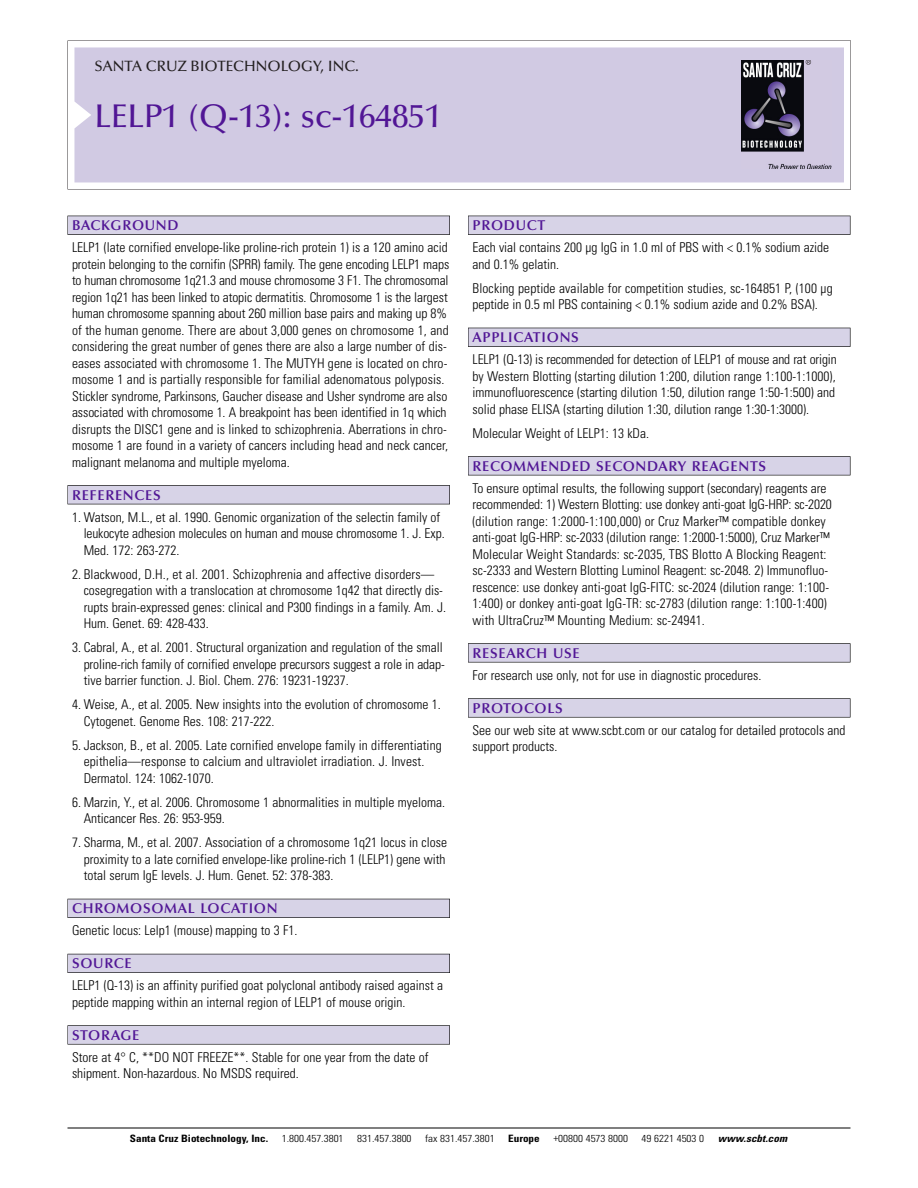
<style>
.page{position:relative;width:918px;height:1188px;background:#fff}
.page>*{position:absolute;margin:0;border:0;box-sizing:border-box;transform-origin:0 0}
.t1{font:500 33px "Optima";color:#511695}
.t2{font:500 15px "Optima";color:#231f20}
.t3{font:600 14.25px "Optima";letter-spacing:.05em;color:#511695}
.t4{font:300 condensed 13.5px/16.5px "Univers";color:#000}
.t5{font:300 condensed 10.2px "Univers";color:#000;scale:1.1 1}
.t6{font:700 condensed 10.2px "Univers";color:#000;scale:1.1 1}
.t7{font:italic 700 condensed 10.2px "Univers";letter-spacing:.005em;color:#000;scale:1.1 1}
</style>
<div class="page">
<svg style="left:68px;top:40px;width:783px;height:149px"></svg>
<div style="left:74px;top:47px;width:770px;height:135px;background:#d1cae3"></div>
<img style="left:741px;top:60px;width:90px;height:108px">
<div style="left:68px;top:216px;width:382px;height:19px;background:#525155"></div>
<div style="left:68px;top:216px;width:381px;height:18px;background:#d7d3e7"></div>
<div style="left:68px;top:485px;width:382px;height:19px;background:#525155"></div>
<div style="left:68px;top:486px;width:381px;height:18px;background:#d7d3e7"></div>
<div style="left:68px;top:899px;width:382px;height:19px;background:#525158"></div>
<div style="left:68px;top:899px;width:381px;height:18px;background:#d7d3e7"></div>
<div style="left:68px;top:954px;width:382px;height:19px;background:#54535a"></div>
<div style="left:68px;top:954px;width:381px;height:18px;background:#d7d3e7"></div>
<svg style="left:68px;top:1025px;width:382px;height:20px"></svg>
<div style="left:68px;top:1026px;width:381px;height:18px;background:#d7d3e7"></div>
<div style="left:468px;top:216px;width:382px;height:19px;background:#525155"></div>
<div style="left:468px;top:216px;width:382px;height:18px;background:#d7d3e7"></div>
<div style="left:468px;top:328px;width:382px;height:19px;background:#515055"></div>
<div style="left:468px;top:328px;width:382px;height:18px;background:#d7d3e7"></div>
<div style="left:468px;top:456px;width:382px;height:19px;background:#545357"></div>
<div style="left:468px;top:457px;width:382px;height:18px;background:#d7d3e7"></div>
<div style="left:468px;top:643px;width:382px;height:19px;background:#575759"></div>
<div style="left:468px;top:644px;width:382px;height:18px;background:#d7d3e7"></div>
<svg style="left:468px;top:698px;width:382px;height:20px"></svg>
<div style="left:468px;top:699px;width:382px;height:18px;background:#d7d3e7"></div>
<hr style="left:68px;top:1128px;width:782px;height:1px;background:#000">
<p class="t2" style="left:94px;top:61px;width:266px">SANTA CRUZ BIOTECHNOLOGY, INC.</p>
<h1 class="t1" style="left:94px;top:103px;width:349px">LELP1 (Q-13): sc-164851</h1>
<p class="t3" style="left:72px;top:219px;width:108px">BACKGROUND</p>
<p class="t4" style="left:72px;top:240px;width:379px">LELP1 (late cornified envelope-like proline-rich protein 1) is a 120 amino acid protein belonging to the cornifin (SPRR) family. The gene encoding LELP1 maps to human chromosome 1q21.3 and mouse chromosome 3 F1. The chromosomal region 1q21 has been linked to atopic dermatitis. Chromosome 1 is the largest human chromosome spanning about 260 million base pairs and making up 8% of the human genome. There are about 3,000 genes on chromosome 1, and considering the great number of genes there are also a large number of dis&shy;eases associated with chromosome 1. The MUTYH gene is located on chro&shy;mosome 1 and is partially responsible for familial adenomatous polyposis.<br>Stickler syndrome, Parkinsons, Gaucher disease and Usher syndrome are also associated with chromosome 1. A breakpoint has been identified in 1q which disrupts the DISC1 gene and is linked to schizophrenia. Aberrations in chro&shy;mosome 1 are found in a variety of cancers including head and neck cancer, malignant melanoma and multiple myeloma.</p>
<p class="t3" style="left:72px;top:489px;width:90px">REFERENCES</p>
<p class="t4" style="left:84px;top:510px;width:362px;text-indent:-12px">1. Watson, M.L., et al. 1990. Genomic organization of the selectin family of leukocyte adhesion molecules on human and mouse chromosome 1. J. Exp.<br>Med. 172: 263-272.</p>
<p class="t4" style="left:84px;top:567px;width:364px;text-indent:-12px">2. Blackwood, D.H., et al. 2001. Schizophrenia and affective disorders— cosegregation with a translocation at chromosome 1q42 that directly dis&shy;rupts brain-expressed genes: clinical and P300 findings in a family. Am. J.<br>Hum. Genet. 69: 428-433.</p>
<p class="t4" style="left:84px;top:640px;width:363px;text-indent:-12px">3. Cabral, A., et al. 2001. Structural organization and regulation of the small proline-rich family of cornified envelope precursors suggest a role in adap&shy;tive barrier function. J. Biol. Chem. 276: 19231-19237.</p>
<p class="t4" style="left:84px;top:697px;width:359px;text-indent:-12px">4. Weise, A., et al. 2005. New insights into the evolution of chromosome 1.<br>Cytogenet. Genome Res. 108: 217-222.</p>
<p class="t4" style="left:84px;top:738px;width:360px;text-indent:-12px">5. Jackson, B., et al. 2005. Late cornified envelope family in differentiating epithelia—response to calcium and ultraviolet irradiation. J. Invest.<br>Dermatol. 124: 1062-1070.</p>
<p class="t4" style="left:84px;top:795px;width:363px;text-indent:-12px">6. Marzin, Y., et al. 2006. Chromosome 1 abnormalities in multiple myeloma.<br>Anticancer Res. 26: 953-959.</p>
<p class="t4" style="left:84px;top:835px;width:365px;text-align:justify;text-indent:-12px">7. Sharma, M., et al. 2007. Association of a chromosome 1q21 locus in close proximity to a late cornified envelope-like proline-rich 1 (LELP1) gene with total serum IgE levels. J. Hum. Genet. 52: 378-383.</p>
<p class="t3" style="left:72px;top:903px;width:207px">CHROMOSOMAL LOCATION</p>
<p class="t4" style="left:72px;top:923px;width:227px">Genetic locus: Lelp1 (mouse) mapping to 3 F1.</p>
<p class="t3" style="left:72px;top:958px;width:61px">SOURCE</p>
<p class="t4" style="left:72px;top:978px;width:373px">LELP1 (Q-13) is an affinity purified goat polyclonal antibody raised against a peptide mapping within an internal region of LELP1 of mouse origin.</p>
<p class="t3" style="left:72px;top:1029px;width:69px">STORAGE</p>
<p class="t4" style="left:72px;top:1050px;width:358px">Store at 4° C, **DO NOT FREEZE**. Stable for one year from the date of shipment. Non-hazardous. No MSDS required.</p>
<p class="t3" style="left:473px;top:219px;width:74px">PRODUCT</p>
<p class="t4" style="left:473px;top:240px;width:358px">Each vial contains 200 µg IgG in 1.0 ml of PBS with &lt; 0.1% sodium azide and 0.1% gelatin.</p>
<p class="t4" style="left:473px;top:281px;width:362px">Blocking peptide available for competition studies, sc-164851 P, (100 µg peptide in 0.5 ml PBS containing &lt; 0.1% sodium azide and 0.2% BSA).</p>
<p class="t3" style="left:473px;top:332px;width:108px">APPLICATIONS</p>
<p class="t4" style="left:473px;top:352px;width:366px">LELP1 (Q-13) is recommended for detection of LELP1 of mouse and rat origin by Western Blotting (starting dilution 1:200, dilution range 1:100-1:1000), immunofluorescence (starting dilution 1:50, dilution range 1:50-1:500) and solid phase ELISA (starting dilution 1:30, dilution range 1:30-1:3000).</p>
<p class="t4" style="left:473px;top:426px;width:178px">Molecular Weight of LELP1: 13 kDa.</p>
<p class="t3" style="left:473px;top:460px;width:295px">RECOMMENDED SECONDARY REAGENTS</p>
<p class="t4" style="left:473px;top:481px;width:361px">To ensure optimal results, the following support (secondary) reagents are recommended: 1) Western Blotting: use donkey anti-goat IgG-HRP: sc-2020 (dilution range: 1:2000-1:100,000) or Cruz Marker™ compatible donkey anti-goat IgG-HRP: sc-2033 (dilution range: 1:2000-1:5000), Cruz Marker™ Molecular Weight Standards: sc-2035, TBS Blotto A Blocking Reagent: sc-2333 and Western Blotting Luminol Reagent: sc-2048. 2) Immunofluo&shy;rescence: use donkey anti-goat IgG-FITC: sc-2024 (dilution range: 1:100- 1:400) or donkey anti-goat IgG-TR: sc-2783 (dilution range: 1:100-1:400) with UltraCruz™ Mounting Medium: sc-24941.</p>
<p class="t3" style="left:473px;top:647px;width:109px">RESEARCH USE</p>
<p class="t4" style="left:473px;top:668px;width:290px">For research use only, not for use in diagnostic procedures.</p>
<p class="t3" style="left:473px;top:702px;width:92px">PROTOCOLS</p>
<p class="t4" style="left:473px;top:723px;width:375px">See our web site at www.scbt.com or our catalog for detailed protocols and support products.</p>
<p class="t6" style="left:130px;top:1135px;width:127px">Santa Cruz Biotechnology, Inc.</p>
<p class="t5" style="left:282px;top:1135px;width:58px">1.800.457.3801</p>
<p class="t5" style="left:357px;top:1135px;width:51px">831.457.3800</p>
<p class="t5" style="left:425px;top:1135px;width:65px">fax 831.457.3801</p>
<p class="t6" style="left:508px;top:1135px;width:30px">Europe</p>
<p class="t5" style="left:553px;top:1135px;width:69px">+00800 4573 8000</p>
<p class="t5" style="left:642px;top:1135px;width:58px">49 6221 4503 0</p>
<p class="t7" style="left:718px;top:1135px;width:64px">www.scbt.com</p>
</div>
